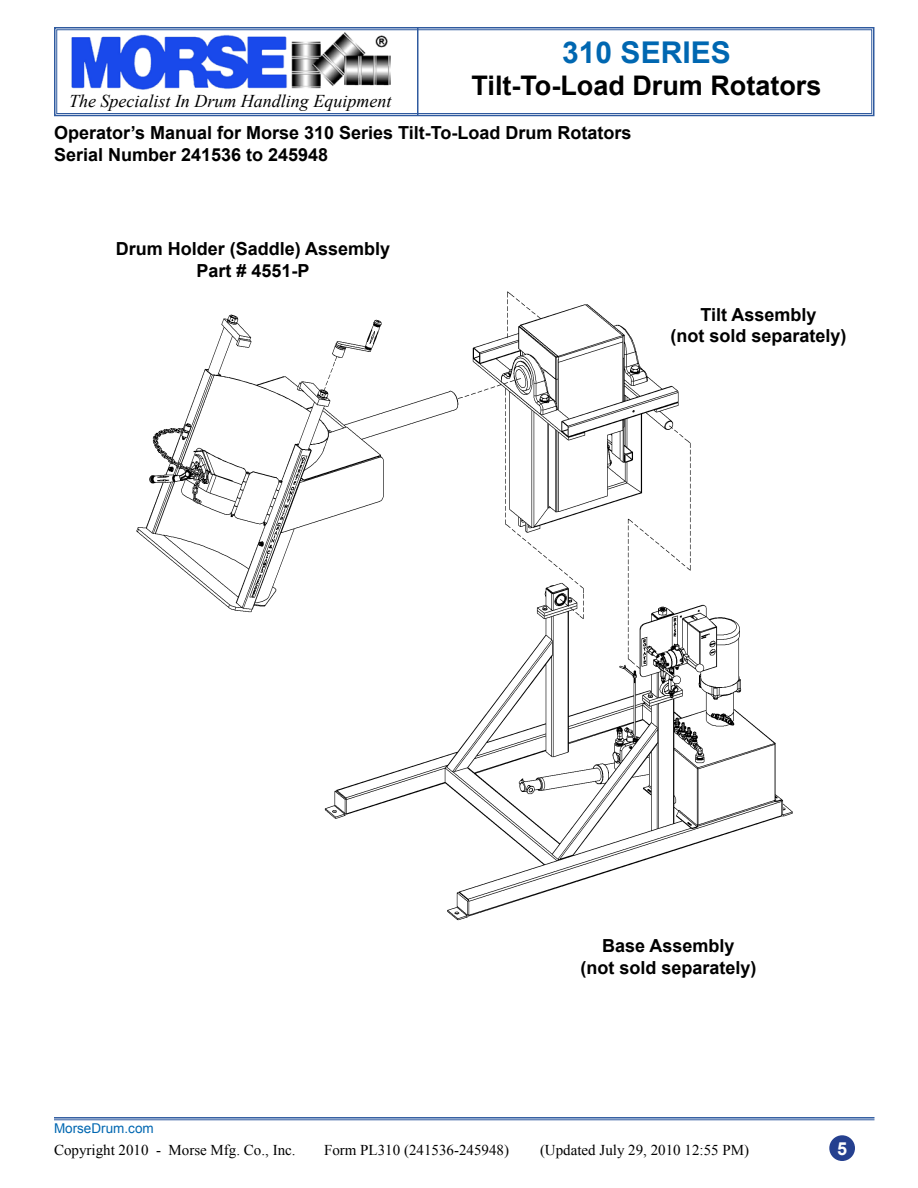
<style>
.page{position:relative;width:918px;height:1188px;background:#fff}
.page>*{position:absolute;margin:0;border:0;box-sizing:border-box;transform-origin:0 0}
.t1{font:700 30px "Arial";color:#0067b1}
.t2{font:700 27px "Arial";color:#000}
.t3{font:700 18px/21.6px "Arial";color:#000;text-align:center}
.t4{font:italic 18px "Times New Roman";color:#000}
.t5{font:700 18px "Arial";color:#fff}
.t6{font:15px "Times New Roman";color:#000}
.t7{font:13.5px "Arial";color:#0067b1}
</style>
<div class="page">
<svg style="left:54px;top:27px;width:821px;height:90px"></svg>
<div style="left:56px;top:29px;width:816px;height:85px;border:1px solid #2f5a9f"></div>
<hr style="left:417px;top:28px;width:1px;height:88px;background:#2f5a9f">
<div style="left:830px;top:1136px;width:24px;height:24px;background:#25408f;border-radius:50%"></div>
<div style="left:829px;top:1135px;width:26px;height:26px;border:2px solid #25408f;border-radius:50%"></div>
<hr style="left:54px;top:1117px;width:820px;height:2px;background:#2f5a9f">
<hr style="left:54px;top:1120px;width:820px;height:1px;background:#2f5a9f">
<img style="left:136px;top:291px;width:657px;height:630px">
<h1 class="t1" style="left:562px;top:33px;width:170px">310 SERIES</h1>
<h2 class="t2" style="left:472px;top:68px;width:351px">Tilt-To-Load Drum Rotators</h2>
<p class="t3" style="left:54px;top:123px;width:579px;text-align:left">Operator’s Manual for Morse 310 Series Tilt-To-Load Drum Rotators<br>Serial Number 241536 to 245948</p>
<p class="t4" style="left:69px;top:89px;width:324px">The Specialist In Drum Handling Equipment</p>
<p class="t3" style="left:116px;top:238px;width:276px">Drum Holder (Saddle) Assembly<br>Part # 4551-P</p>
<p class="t3" style="left:670px;top:304px;width:178px">Tilt Assembly<br>(not sold separately)</p>
<p class="t3" style="left:580px;top:936px;width:178px">Base Assembly<br>(not sold separately)</p>
<p class="t7" style="left:54px;top:1120px;width:101px">MorseDrum.com</p>
<p class="t6" style="left:54px;top:1140px;width:243px">Copyright 2010 - Morse Mfg. Co., Inc.</p>
<p class="t6" style="left:324px;top:1140px;width:186px">Form PL310 (241536-245948)</p>
<p class="t6" style="left:540px;top:1140px;width:211px">(Updated July 29, 2010 12:55 PM)</p>
<p class="t5" style="left:837px;top:1137px;width:12px">5</p>
</div>
